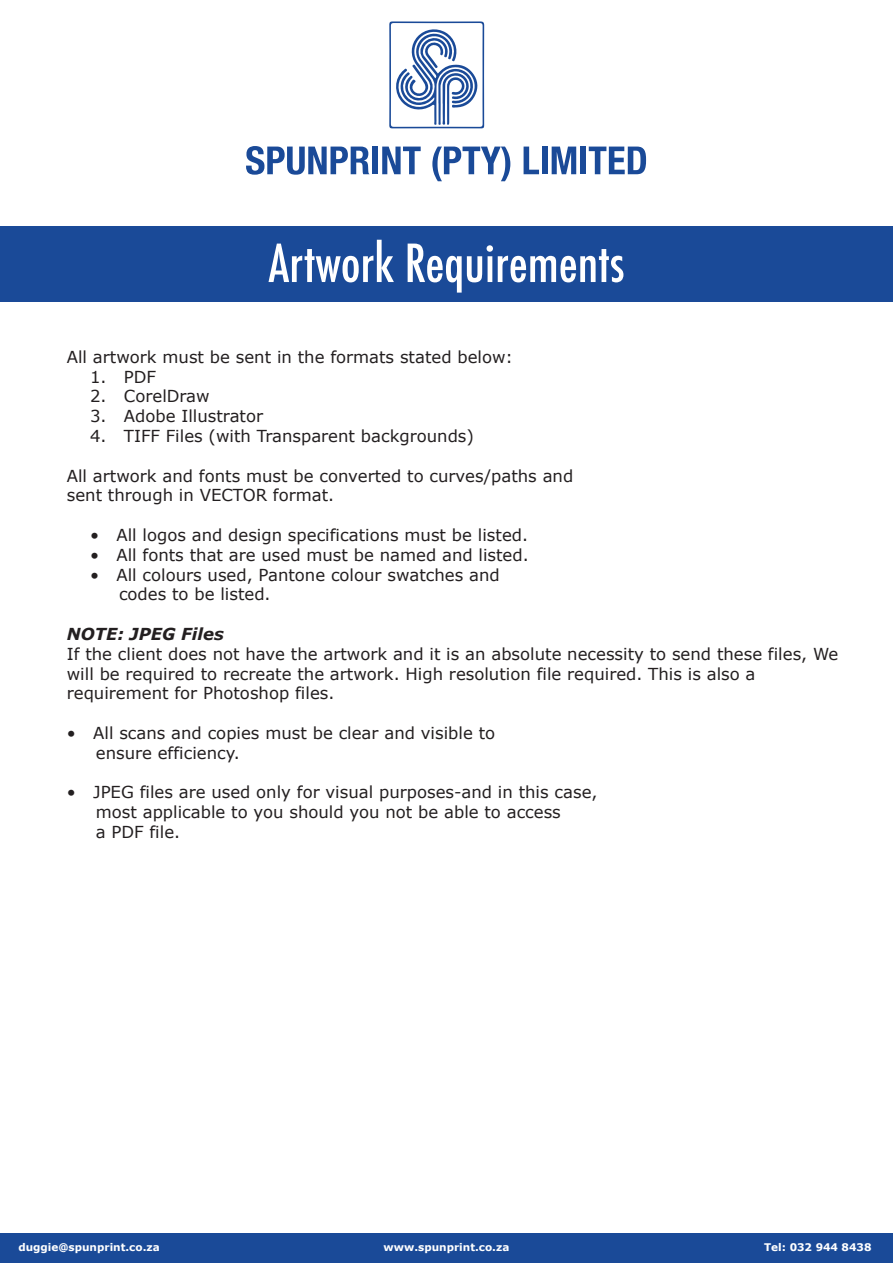
<style>
.page{position:relative;width:893px;height:1263px;background:#fff}
.page>*{position:absolute;margin:0;border:0;box-sizing:border-box;transform-origin:0 0}
.t1{font:500 condensed 51px "Futura";color:#fff}
.t2{font:16.5px/19.8px "Verdana";color:#231f20}
.t3{font:italic 700 16.5px "Verdana";color:#231f20}
.t4{font:700 10.5px "Verdana";color:#fff}
</style>
<div class="page">
<div style="left:0;top:227px;width:893px;height:75px;background:#1a4a98"></div>
<div style="left:0;top:1233px;width:893px;height:30px;background:#1a4a98"></div>
<svg style="left:246px;top:146px;width:123px;height:29px"></svg>
<div style="left:372px;top:147px;width:6px;height:27px;background:#1a4a98"></div>
<svg style="left:382px;top:147px;width:39px;height:27px"></svg>
<svg style="left:432px;top:147px;width:78px;height:34px"></svg>
<svg style="left:524px;top:147px;width:15px;height:27px"></svg>
<div style="left:542px;top:147px;width:5px;height:27px;background:#1a4a98"></div>
<svg style="left:552px;top:147px;width:24px;height:27px"></svg>
<div style="left:580px;top:147px;width:6px;height:27px;background:#1a4a98"></div>
<svg style="left:589px;top:147px;width:57px;height:27px"></svg>
<svg style="left:389px;top:21px;width:95px;height:107px"></svg>
<h1 class="t1" style="left:268px;top:230px;width:358px">Artwork Requirements</h1>
<p class="t2" style="left:67px;top:347px;width:448px">All artwork must be sent in the formats stated below:</p>
<p class="t2" style="left:90px;top:367px;width:68px">1. PDF</p>
<p class="t2" style="left:90px;top:387px;width:121px">2. CorelDraw</p>
<p class="t2" style="left:90px;top:407px;width:175px">3. Adobe Illustrator</p>
<p class="t2" style="left:90px;top:426px;width:385px">4. TIFF Files (with Transparent backgrounds)</p>
<p class="t2" style="left:67px;top:466px;width:508px">All artwork and fonts must be converted to curves/paths and sent through in VECTOR format.</p>
<p class="t2" style="left:90px;top:525px;width:440px">• All logos and design specifications must be listed.</p>
<p class="t2" style="left:90px;top:545px;width:440px">• All fonts that are used must be named and listed.</p>
<p class="t2" style="left:119px;top:565px;width:382px;text-indent:-29px">• All colours used, Pantone colour swatches and codes to be listed.</p>
<p class="t3" style="left:67px;top:623px;width:159px">NOTE: JPEG Files</p>
<p class="t2" style="left:67px;top:644px;width:773px">If the client does not have the artwork and it is an absolute necessity to send these files, We will be required to recreate the artwork. High resolution file required. This is also a requirement for Photoshop files.</p>
<p class="t2" style="left:96px;top:723px;width:401px;text-indent:-29px">• All scans and copies must be clear and visible to ensure efficiency.</p>
<p class="t2" style="left:96px;top:783px;width:503px;text-indent:-29px">• JPEG files are used only for visual purposes-and in this case, most applicable to you should you not be able to access<br>a PDF file.</p>
<p class="t4" style="left:18px;top:1240px;width:143px">duggie@spunprint.co.za</p>
<p class="t4" style="left:384px;top:1240px;width:127px">www.spunprint.co.za</p>
<p class="t4" style="left:764px;top:1240px;width:109px">Tel: 032 944 8438</p>
</div>
